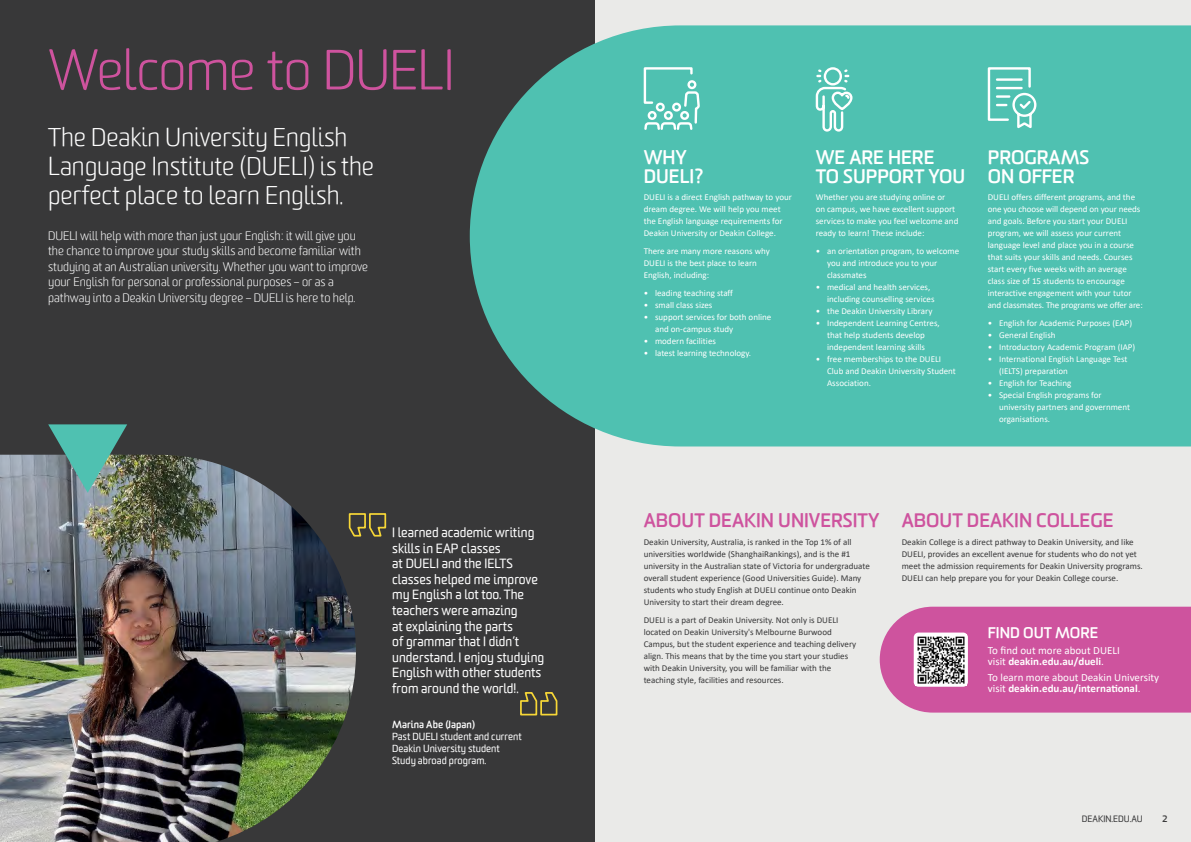
<style>
.page{position:relative;width:1191px;height:842px;background:#fff}
.page>*{position:absolute;margin:0;border:0;box-sizing:border-box;transform-origin:0 0}
.Page_header{font:300 55px "Worldly";letter-spacing:-.02em;color:#ce539e}
.Intro_para{font:300 25px/29px "Worldly";color:#fff}
.Breakout_heading{font:700 19px/19px "Worldly";color:#fff}
.Breakout_heading-2{font:700 19px "Worldly";color:#ce539e}
.Breakout_heading-3{font:700 15px "Worldly";color:#fff}
.Profile_text{font:13px/15.6px "Worldly";color:#fff}
.Introduction{font:300 12px/15.5px "Worldly";color:#fff}
.Breakout_body_text_-_11pt{font:11px/11px "Calibri";color:#fff}
.Profile_qualification{font:10px/12px "Worldly";color:#fff}
.Profile_name{font:700 10px "Worldly";color:#fff}
.Body_copy{font:9px/12px "Calibri";color:#fff}
.Body_copy-2{font:9px/12px "Calibri";color:#383839}
.t1{font:9px "Worldly";color:#383839}
.t2{font:700 9px "Worldly";color:#383839}
.s1{font-weight:700}
</style>
<div class="page">
<div style="left:0;top:0;width:595px;height:842px;background:#383839"></div>
<div style="left:595px;top:0;width:596px;height:842px;background:#eaeae8"></div>
<div style="left:470px;top:25px;width:721px;height:421px;background:#4fc1b1"></div>
<img style="left:0;top:455px;width:356px;height:387px">
<svg style="left:348px;top:512px;width:39px;height:25px"></svg>
<svg style="left:520px;top:692px;width:38px;height:24px"></svg>
<img style="left:48px;top:424px;width:79px;height:69px">
<svg style="left:814px;top:66px;width:39px;height:67px;background:#7cd1c5"></svg>
<svg style="left:986px;top:66px;width:51px;height:65px;background:#78cfc3"></svg>
<svg style="left:642px;top:66px;width:58px;height:65px;background:#6acabd"></svg>
<div style="left:647px;top:111px;width:9px;height:9px;border:2px solid #fff;border-radius:50%"></div>
<div style="left:656px;top:103px;width:9px;height:9px;border:2px solid #fff;border-radius:50%"></div>
<div style="left:672px;top:103px;width:9px;height:9px;border:2px solid #fff;border-radius:50%"></div>
<div style="left:687px;top:80px;width:9px;height:9px;border:2px solid #fff;border-radius:50%"></div>
<div style="left:664px;top:111px;width:9px;height:9px;border:2px solid #fff;border-radius:50%"></div>
<div style="left:680px;top:111px;width:9px;height:9px;border:2px solid #fff;border-radius:50%"></div>
<div style="left:879px;top:607px;width:312px;height:106px;background:#ce539e"></div>
<div style="left:913px;top:632px;width:55px;height:55px;background:#fff;border-radius:5px"></div>
<img style="left:917px;top:636px;width:48px;height:48px">
<p class="Page_header" style="left:48px;top:38px;width:408px">Welcome to DUELI</p>
<p class="Intro_para" style="left:48px;top:124px;width:327px">The Deakin University English<br>Language Institute (DUELI) is the perfect place to learn English.</p>
<p class="Introduction" style="left:48px;top:228px;width:321px">DUELI will help with more than just your English: it will give you the chance to improve your study skills and become familiar with studying at an Australian university. Whether you want to improve your English for personal or professional purposes – or as a pathway into a Deakin University degree – DUELI is here to help.</p>
<p class="Profile_text" style="left:392px;top:525px;width:153px">I learned academic writing skills in EAP classes<br>at DUELI and the IELTS classes helped me improve my English a lot too. The teachers were amazing<br>at explaining the parts<br>of grammar that I didn’t understand. I enjoy studying<br>English with other students from around the world!.</p>
<p class="Profile_name" style="left:392px;top:718px;width:84px">Marina Abe (Japan)</p>
<p class="Profile_qualification" style="left:392px;top:730px;width:131px">Past DUELI student and current<br>Deakin University student</p>
<p class="Profile_qualification" style="left:392px;top:754px;width:95px">Study abroad program.</p>
<p class="Breakout_heading" style="left:643px;top:148px;width:62px">WHY<br>DUELI?</p>
<p class="Body_copy" style="left:643px;top:191px;width:150px">DUELI is a direct English pathway to your dream degree. We will help you meet the English language requirements for Deakin University or Deakin College.</p>
<p class="Body_copy" style="left:643px;top:245px;width:128px">There are many more reasons why<br>DUELI is the best place to learn<br>English, including:</p>
<p class="Body_copy" style="left:643px;top:286px;width:91px">• leading teaching staff</p>
<p class="Body_copy" style="left:643px;top:298px;width:70px">• small class sizes</p>
<p class="Body_copy" style="left:655px;top:310px;width:118px;text-indent:-11px">• support services for both online and on-campus study</p>
<p class="Body_copy" style="left:643px;top:334px;width:74px">• modern facilities</p>
<p class="Body_copy" style="left:643px;top:346px;width:109px">• latest learning technology.</p>
<p class="Breakout_heading" style="left:815px;top:148px;width:151px">WE ARE HERE<br>TO SUPPORT YOU</p>
<p class="Body_copy" style="left:815px;top:191px;width:144px">Whether you are studying online or<br>on campus, we have excellent support services to make you feel welcome and ready to learn! These include:</p>
<p class="Body_copy" style="left:827px;top:245px;width:134px;text-indent:-11px">• an orientation program, to welcome you and introduce you to your classmates</p>
<p class="Body_copy" style="left:827px;top:281px;width:109px;text-indent:-11px">• medical and health services, including counselling services</p>
<p class="Body_copy" style="left:815px;top:305px;width:118px">• the Deakin University Library</p>
<p class="Body_copy" style="left:815px;top:317px;width:126px;text-align:center">• Independent Learning Centres, that help students develop independent learning skills</p>
<p class="Body_copy" style="left:827px;top:353px;width:130px;text-indent:-11px">• free memberships to the DUELI<br>Club and Deakin University Student<br>Association.</p>
<p class="Breakout_heading" style="left:987px;top:148px;width:103px">PROGRAMS<br>ON OFFER</p>
<p class="Body_copy" style="left:987px;top:191px;width:156px">DUELI offers different programs, and the one you choose will depend on your needs and goals. Before you start your DUELI program, we will assess your current language level and place you in a course that suits your skills and needs. Courses start every five weeks with an average class size of 15 students to encourage interactive engagement with your tutor and classmates. The programs we offer are:</p>
<p class="Body_copy" style="left:987px;top:317px;width:146px">• English for Academic Purposes (EAP)</p>
<p class="Body_copy" style="left:987px;top:329px;width:69px">• General English</p>
<p class="Body_copy" style="left:987px;top:341px;width:149px">• Introductory Academic Program (IAP)</p>
<p class="Body_copy" style="left:999px;top:353px;width:130px;text-indent:-11px">• International English Language Test (IELTS) preparation</p>
<p class="Body_copy" style="left:987px;top:377px;width:85px">• English for Teaching</p>
<p class="Body_copy" style="left:999px;top:389px;width:132px;text-indent:-11px">• Special English programs for university partners and government organisations.</p>
<p class="Breakout_heading-2" style="left:643px;top:509px;width:237px">ABOUT DEAKIN UNIVERSITY</p>
<p class="Body_copy-2" style="left:643px;top:536px;width:228px">Deakin University, Australia, is ranked in the Top 1% of all universities worldwide (ShanghaiRankings), and is the #1 university in the Australian state of Victoria for undergraduate overall student experience (Good Universities Guide). Many students who study English at DUELI continue onto Deakin University to start their dream degree.</p>
<p class="Body_copy-2" style="left:643px;top:613px;width:214px">DUELI is a part of Deakin University. Not only is DUELI located on Deakin University's Melbourne Burwood Campus, but the student experience and teaching delivery align. This means that by the time you start your studies with Deakin University, you will be familiar with the teaching style, facilities and resources.</p>
<p class="Breakout_heading-2" style="left:901px;top:509px;width:213px">ABOUT DEAKIN COLLEGE</p>
<p class="Body_copy-2" style="left:901px;top:536px;width:242px">Deakin College is a direct pathway to Deakin University, and like DUELI, provides an excellent avenue for students who do not yet meet the admission requirements for Deakin University programs.<br>DUELI can help prepare you for your Deakin College course.</p>
<p class="Breakout_heading-3" style="left:988px;top:623px;width:112px">FIND OUT MORE</p>
<p class="Breakout_body_text_-_11pt" style="left:988px;top:645px;width:133px">To find out more about DUELI visit <span class="s1">deakin.edu.au/dueli</span>.</p>
<p class="Breakout_body_text_-_11pt" style="left:988px;top:671px;width:173px">To learn more about Deakin University visit <span class="s1">deakin.edu.au/international</span>.</p>
<p class="t1" style="left:1082px;top:813px;width:62px">DEAKIN.EDU.AU</p>
<p class="t2" style="left:1162px;top:813px;width:6px">2</p>
</div>
